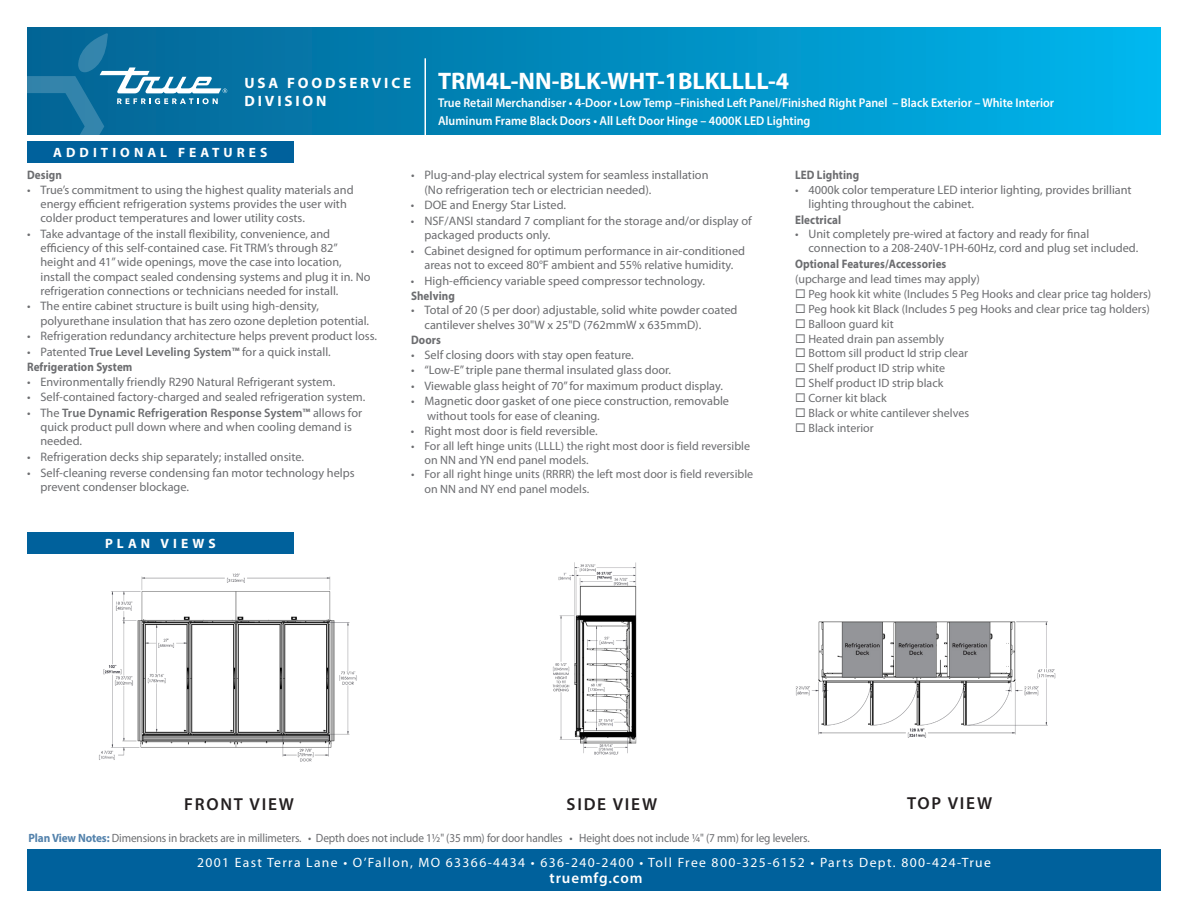
<style>
.page{position:relative;width:1188px;height:918px;background:#fff}
.page>*{position:absolute;margin:0;border:0;box-sizing:border-box;transform-origin:0 0}
.t1{font:700 24px "Myriad Pro";color:#fff}
.t2{font:600 17.4px "Myriad Pro";letter-spacing:.1em;color:#231f20}
.t3{font:700 15px/18px "Myriad Pro";letter-spacing:.19em;color:#fff}
.t4{font:600 15px "Myriad Pro";letter-spacing:.06em;color:#fff}
.t5{font:13.5px "Myriad Pro";letter-spacing:.1em;color:#fff}
.t6{font:700 13.5px "Myriad Pro";letter-spacing:.3em;color:#fff}
.t7{font:600 12.75px/18px "Myriad Pro";color:#fff;scale:.94 1}
.t8{font:12.3px/14.2px "Myriad Pro";color:#6c6d70}
.t9{font:700 12.3px "Myriad Pro";letter-spacing:.01em;color:#6c6d70;scale:.9 1}
.t10{font:12px/14.9px "Myriad Pro";color:#6c6d70}
.t11{font:12px "Myriad Pro";color:#6c6d70;scale:.94 1}
.s1{font-weight:600}
.s2{font-weight:700}
.s3{font-weight:700;color:#5382ac}
</style>
<div class="page">
<div style="left:27px;top:849px;width:1134px;height:42px;background:#00619c"></div>
<div style="left:27px;top:27px;width:1134px;height:108px;background:linear-gradient(to right,#036191,#00b5ec)"></div>
<hr style="left:424px;top:58px;width:2px;height:77px;background:#fff">
<div style="left:27px;top:141px;width:267px;height:22px;background:#00619c"></div>
<svg style="left:27px;top:33px;width:200px;height:102px;background:#1977a3"></svg>
<img style="left:99px;top:573px;width:258px;height:188px">
<img style="left:795px;top:621px;width:261px;height:117px">
<img style="left:552px;top:562px;width:85px;height:193px">
<div style="left:27px;top:533px;width:267px;height:21px;background:#00619c"></div>
<p class="t3" style="left:245px;top:74px;width:168px">USA FOODSERVICE<br>DIVISION</p>
<p class="t6" style="left:53px;top:144px;width:216px">ADDITIONAL FEATURES</p>
<h1 class="t1" style="left:438px;top:65px;width:353px">TRM4L-NN-BLK-WHT-1BLKLLLL-4</h1>
<p class="t7" style="left:438px;top:93px;width:657px">True Retail Merchandiser • 4-Door • Low Temp –Finished Left Panel/Finished Right Panel – Black Exterior – White Interior<br>Aluminum Frame Black Doors • All Left Door Hinge – 4000K LED Lighting</p>
<p class="t9" style="left:27px;top:167px;width:40px">Design</p>
<p class="t8" style="left:41px;top:182px;width:315px;text-indent:-14px">• True’s commitment to using the highest quality materials and energy efficient refrigeration systems provides the user with colder product temperatures and lower utility costs.</p>
<p class="t8" style="left:41px;top:226px;width:332px;text-indent:-14px">• Take advantage of the install flexibility, convenience, and efficiency of this self-contained case. Fit TRM’s through 82” height and 41” wide openings, move the case into location, install the compact sealed condensing systems and plug it in. No refrigeration connections or technicians needed for install.</p>
<p class="t8" style="left:41px;top:299px;width:330px;text-indent:-14px">• The entire cabinet structure is built using high-density, polyurethane insulation that has zero ozone depletion potential.</p>
<p class="t8" style="left:27px;top:329px;width:352px">• Refrigeration redundancy architecture helps prevent product loss.</p>
<p class="t8" style="left:27px;top:344px;width:305px;line-height:15.6px">• Patented <span class="s1">True Level Leveling System™</span> for a quick install.<br><span class="s2">Refrigeration System</span></p>
<p class="t8" style="left:27px;top:374px;width:310px">• Environmentally friendly R290 Natural Refrigerant system.</p>
<p class="t8" style="left:27px;top:390px;width:340px">• Self-contained factory-charged and sealed refrigeration system.</p>
<p class="t8" style="left:41px;top:405px;width:323px;text-indent:-14px">• The <span class="s1">True Dynamic Refrigeration Response System™</span> allows for quick product pull down where and when cooling demand is needed.</p>
<p class="t8" style="left:27px;top:450px;width:279px">• Refrigeration decks ship separately; installed onsite.</p>
<p class="t8" style="left:41px;top:465px;width:316px;text-indent:-14px">• Self-cleaning reverse condensing fan motor technology helps prevent condenser blockage.</p>
<p class="t6" style="left:105px;top:535px;width:112px">PLAN VIEWS</p>
<p class="t8" style="left:424px;top:168px;width:286px;text-indent:-13px">• Plug-and-play electrical system for seamless installation (No refrigeration tech or electrician needed).</p>
<p class="t8" style="left:411px;top:198px;width:157px">• DOE and Energy Star Listed.</p>
<p class="t8" style="left:424px;top:213px;width:329px;text-indent:-14px">• NSF/ANSI standard 7 compliant for the storage and/or display of packaged products only.</p>
<p class="t8" style="left:411px;top:243px;width:336px;text-align:center">• Cabinet designed for optimum performance in air-conditioned areas not to exceed 80°F ambient and 55% relative humidity.</p>
<p class="t8" style="left:411px;top:273px;width:296px">• High-efficiency variable speed compressor technology.</p>
<p class="t9" style="left:411px;top:288px;width:50px">Shelving</p>
<p class="t8" style="left:425px;top:303px;width:314px;text-indent:-14px">• Total of 20 (5 per door) adjustable, solid white powder coated cantilever shelves 30"W x 25"D (762mmW x 635mmD).</p>
<p class="t9" style="left:411px;top:332px;width:35px">Doors</p>
<p class="t8" style="left:411px;top:347px;width:224px">• Self closing doors with stay open feature.</p>
<p class="t8" style="left:411px;top:363px;width:262px">• “Low-E” triple pane thermal insulated glass door.</p>
<p class="t8" style="left:411px;top:378px;width:314px">• Viewable glass height of 70” for maximum product display.</p>
<p class="t8" style="left:427px;top:394px;width:304px;text-indent:-16px">• Magnetic door gasket of one piece construction, removable without tools for ease of cleaning.</p>
<p class="t8" style="left:411px;top:424px;width:188px">• Right most door is field reversible.</p>
<p class="t10" style="left:424px;top:439px;width:327px;line-height:13.5px;text-indent:-14px">• For all left hinge units (LLLL) the right most door is field reversible on NN and YN end panel models.</p>
<p class="t10" style="left:424px;top:467px;width:330px;line-height:14.2px;text-indent:-14px">• For all right hinge units (RRRR) the left most door is field reversible on NN and NY end panel models.</p>
<p class="t9" style="left:795px;top:167px;width:73px">LED Lighting</p>
<p class="t8" style="left:808px;top:182px;width:325px;text-indent:-14px">• 4000k color temperature LED interior lighting, provides brilliant lighting throughout the cabinet.</p>
<p class="t9" style="left:795px;top:211px;width:53px">Electrical</p>
<p class="t8" style="left:809px;top:226px;width:331px;text-indent:-14px">• Unit completely pre-wired at factory and ready for final connection to a 208-240V-1PH-60Hz, cord and plug set included.</p>
<p class="t9" style="left:795px;top:255px;width:170px">Optional Features/Accessories</p>
<p class="t10" style="left:808px;top:272px;width:344px;text-indent:-14px">(upcharge and lead times may apply)<br>Peg hook kit white (Includes 5 Peg Hooks and clear price tag holders)<br>Peg hook kit Black (Includes 5 peg Hooks and clear price tag holders)<br>Balloon guard kit<br>Heated drain pan assembly<br>Bottom sill product Id strip clear<br>Shelf product ID strip white<br>Shelf product ID strip black<br>Corner kit black<br>Black or white cantilever shelves<br>Black interior</p>
<h2 class="t2" style="left:184px;top:794px;width:111px">FRONT VIEW</h2>
<h2 class="t2" style="left:567px;top:793px;width:92px">SIDE VIEW</h2>
<h2 class="t2" style="left:907px;top:792px;width:86px">TOP VIEW</h2>
<p class="t11" style="left:28px;top:831px;width:833px"><span class="s3">Plan View Notes:</span> Dimensions in brackets are in millimeters. • Depth does not include 11/2" (35 mm) for door handles • Height does not include 1/4" (7 mm) for leg levelers.</p>
<p class="t5" style="left:197px;top:854px;width:796px">2001 East Terra Lane • O’Fallon, MO 63366-4434 • 636-240-2400 • Toll Free 800-325-6152 • Parts Dept. 800-424-True</p>
<p class="t4" style="left:550px;top:868px;width:94px">truemfg.com</p>
</div>
